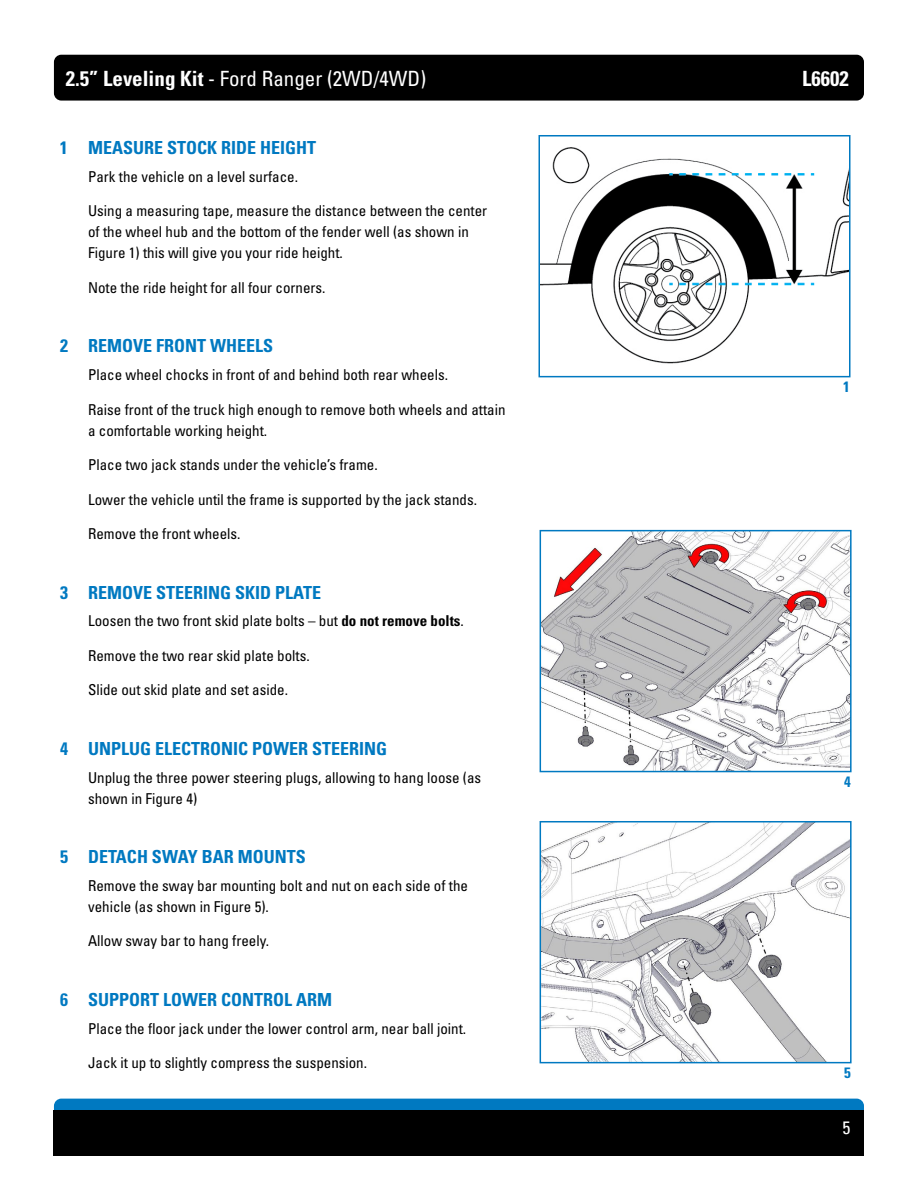
<style>
.page{position:relative;width:918px;height:1188px;background:#fff}
.page>*{position:absolute;margin:0;border:0;box-sizing:border-box;transform-origin:0 0}
.t1{font:condensed 21px "Univers LT Std";color:#fff}
.t2{font:700 condensed 21px "Univers LT Std";color:#fff}
.t3{font:700 condensed 18px "Univers LT Std";color:#0079c1}
.t4{font:condensed 18px "Univers LT Std";color:#fff}
.t5{font:condensed 15px/21px "Univers LT Std";color:#000}
.t6{font:700 condensed 15px "Univers LT Std";color:#0079c1}
.s1{font-weight:700}
</style>
<div class="page">
<div style="left:54px;top:55px;width:810px;height:46px;background:#000;border-radius:7px"></div>
<div style="left:54px;top:1099px;width:810px;height:45px;background:#0079c1;border-radius:7px"></div>
<div style="left:54px;top:1110px;width:810px;height:46px;background:#000"></div>
<img style="left:543px;top:533px;width:306px;height:236px">
<div style="left:540px;top:530px;width:312px;height:242px;border:2px solid #0079c1"></div>
<img style="left:543px;top:824px;width:306px;height:236px">
<div style="left:540px;top:821px;width:312px;height:242px;border:2px solid #0079c1"></div>
<img style="left:541px;top:147px;width:306px;height:217px">
<div style="left:538px;top:135px;width:312px;height:242px;border:2px solid #0079c1"></div>
<h1 class="t1" style="left:66px;top:65px;width:362px"><span class="s1">2.5” Leveling Kit</span> - Ford Ranger (2WD/4WD)</h1>
<h1 class="t2" style="left:802px;top:65px;width:48px">L6602</h1>
<p class="t3" style="left:60px;top:137px;width:258px">1 MEASURE STOCK RIDE HEIGHT</p>
<p class="t5" style="left:88px;top:166px;width:211px">Park the vehicle on a level surface.</p>
<p class="t5" style="left:88px;top:200px;width:401px">Using a measuring tape, measure the distance between the center of the wheel hub and the bottom of the fender well (as shown in<br>Figure 1) this will give you your ride height.</p>
<p class="t5" style="left:88px;top:277px;width:239px">Note the ride height for all four corners.</p>
<p class="t3" style="left:60px;top:335px;width:215px">2 REMOVE FRONT WHEELS</p>
<p class="t5" style="left:88px;top:364px;width:361px">Place wheel chocks in front of and behind both rear wheels.</p>
<p class="t5" style="left:88px;top:399px;width:419px">Raise front of the truck high enough to remove both wheels and attain a comfortable working height.</p>
<p class="t5" style="left:88px;top:454px;width:291px">Place two jack stands under the vehicle’s frame.</p>
<p class="t5" style="left:88px;top:489px;width:391px">Lower the vehicle until the frame is supported by the jack stands.</p>
<p class="t5" style="left:88px;top:523px;width:154px">Remove the front wheels.</p>
<p class="t3" style="left:60px;top:581px;width:263px">3 REMOVE STEERING SKID PLATE</p>
<p class="t5" style="left:88px;top:610px;width:377px">Loosen the two front skid plate bolts – but <span class="s1">do not remove bolts</span>.</p>
<p class="t5" style="left:88px;top:645px;width:223px">Remove the two rear skid plate bolts.</p>
<p class="t5" style="left:88px;top:679px;width:201px">Slide out skid plate and set aside.</p>
<p class="t3" style="left:60px;top:737px;width:329px">4 UNPLUG ELECTRONIC POWER STEERING</p>
<p class="t5" style="left:88px;top:767px;width:395px">Unplug the three power steering plugs, allowing to hang loose (as shown in Figure 4)</p>
<p class="t3" style="left:60px;top:846px;width:247px">5 DETACH SWAY BAR MOUNTS</p>
<p class="t5" style="left:88px;top:875px;width:381px">Remove the sway bar mounting bolt and nut on each side of the vehicle (as shown in Figure 5).</p>
<p class="t5" style="left:88px;top:930px;width:183px">Allow sway bar to hang freely.</p>
<p class="t3" style="left:60px;top:988px;width:274px">6 SUPPORT LOWER CONTROL ARM</p>
<p class="t5" style="left:88px;top:1018px;width:380px">Place the floor jack under the lower control arm, near ball joint.</p>
<p class="t5" style="left:88px;top:1052px;width:281px">Jack it up to slightly compress the suspension.</p>
<p class="t6" style="left:843px;top:377px;width:8px">1</p>
<p class="t6" style="left:844px;top:772px;width:8px">4</p>
<p class="t6" style="left:844px;top:1063px;width:8px">5</p>
<p class="t4" style="left:843px;top:1116px;width:9px">5</p>
</div>
